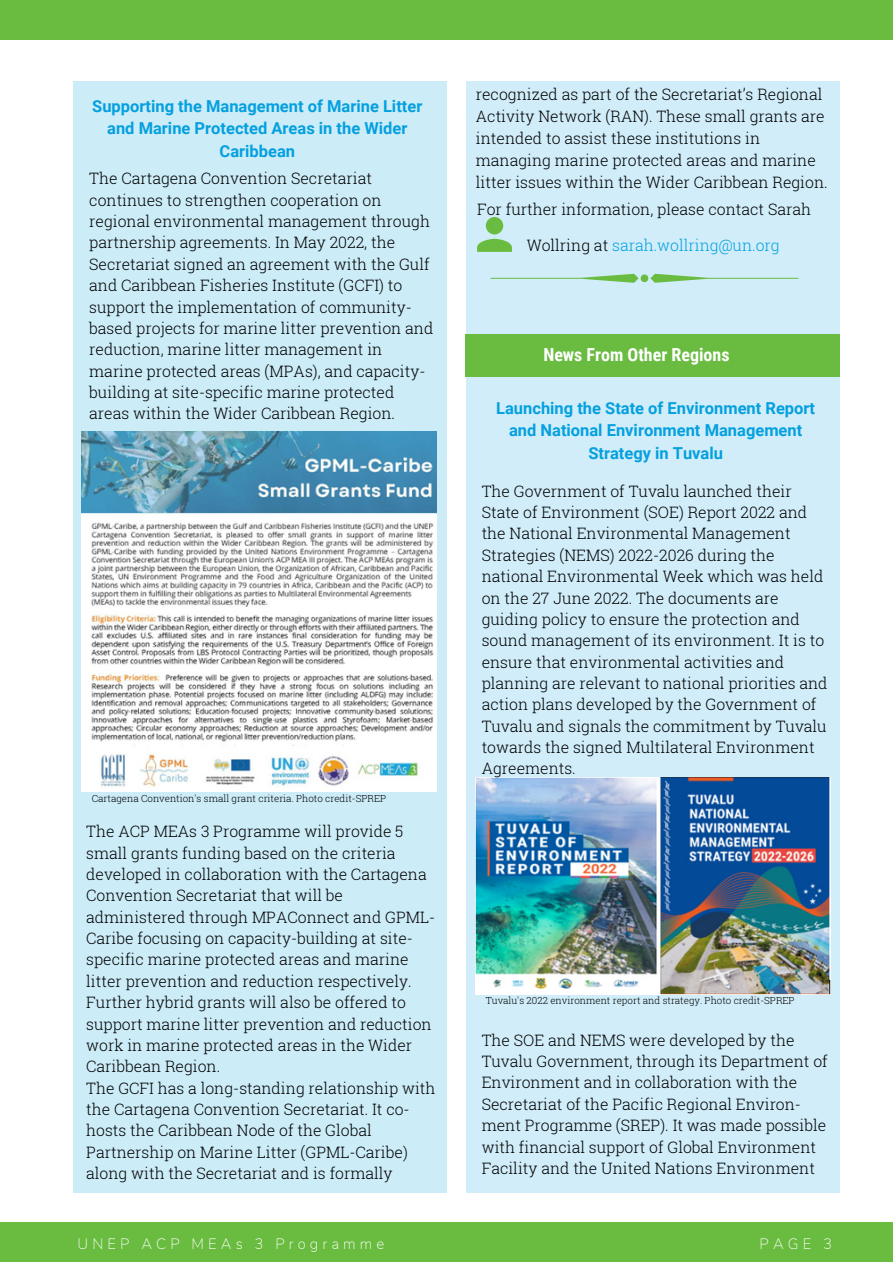
<style>
.page{position:relative;width:893px;height:1264px;background:#fff}
.page>*{position:absolute;margin:0;border:0;box-sizing:border-box;transform-origin:0 0}
.t1{font:700 18px "Roboto Condensed";color:#fff}
.t2{font:700 16.5px/22.5px "Roboto";color:#04a0df;text-align:center}
.t3{font:300 15.75px/21.3px "Roboto Slab";color:#000}
.t4{font:300 15.75px "Roboto Slab";color:#04a0df}
.t5{font:200 15px "Nunito Sans";letter-spacing:.27em;color:#fff}
.t6{font:300 9.75px "Roboto Slab";color:#000}
.s1{color:#000}
</style>
<div class="page">
<div style="left:73px;top:82px;width:373px;height:1110px;background:#ccecf8"></div>
<div style="left:466px;top:82px;width:374px;height:1110px;background:#d0edf9"></div>
<div style="left:0;top:1222px;width:892px;height:40px;background:#69bc3f"></div>
<svg style="left:490px;top:274px;width:308px;height:9px"></svg>
<div style="left:0;top:0;width:892px;height:39px;background:#69bc3f"></div>
<svg style="left:477px;top:217px;width:35px;height:35px"></svg>
<img style="left:82px;top:432px;width:354px;height:359px">
<div style="left:465px;top:334px;width:374px;height:43px;background:#69bc3f"></div>
<img style="left:476px;top:777px;width:354px;height:217px">
<p class="t2" style="left:92px;top:95px;width:331px">Supporting the Management of Marine Litter and Marine Protected Areas in the Wider<br>Caribbean</p>
<p class="t3" style="left:89px;top:167px;width:345px">The Cartagena Convention Secretariat continues to strengthen cooperation on regional environmental management through partnership agreements. In May 2022, the Secretariat signed an agreement with the Gulf and Caribbean Fisheries Institute (GCFI) to support the implementation of community&shy;based projects for marine litter prevention and reduction, marine litter management in marine protected areas (MPAs), and capacity&shy;building at site-specific marine protected areas within the Wider Caribbean Region.</p>
<p class="t6" style="left:92px;top:791px;width:296px">Cartagena Convention's small grant criteria. Photo credit-SPREP</p>
<p class="t3" style="left:86px;top:820px;width:351px">The ACP MEAs 3 Programme will provide 5 small grants funding based on the criteria developed in collaboration with the Cartagena Convention Secretariat that will be administered through MPAConnect and GPML-Caribe focusing on capacity-building at site&shy;specific marine protected areas and marine litter prevention and reduction respectively.<br>Further hybrid grants will also be offered to support marine litter prevention and reduction work in marine protected areas in the Wider Caribbean Region.<br>The GCFI has a long-standing relationship with the Cartagena Convention Secretariat. It co&shy;hosts the Caribbean Node of the Global Partnership on Marine Litter (GPML-Caribe) along with the Secretariat and is formally</p>
<p class="t3" style="left:476px;top:83px;width:353px;line-height:21.9px">recognized as part of the Secretariat’s Regional Activity Network (RAN). These small grants are intended to assist these institutions in managing marine protected areas and marine litter issues within the Wider Caribbean Region.</p>
<p class="t3" style="left:477px;top:198px;width:335px">For further information, please contact Sarah</p>
<p class="t4" style="left:527px;top:234px;width:254px"><span class="s1">Wollring at</span> sarah.wollring@un.org</p>
<p class="t1" style="left:543px;top:345px;width:188px">News From Other Regions</p>
<p class="t2" style="left:496px;top:397px;width:320px">Launching the State of Environment Report and National Environment Management<br>Strategy in Tuvalu</p>
<p class="t3" style="left:481px;top:480px;width:347px">The Government of Tuvalu launched their State of Environment (SOE) Report 2022 and the National Environmental Management Strategies (NEMS) 2022-2026 during the national Environmental Week which was held on the 27 June 2022. The documents are guiding policy to ensure the protection and sound management of its environment. It is to ensure that environmental activities and planning are relevant to national priorities and action plans developed by the Government of Tuvalu and signals the commitment by Tuvalu towards the signed Multilateral Environment Agreements.</p>
<p class="t6" style="left:485px;top:993px;width:310px">Tuvalu's 2022 environment report and strategy. Photo credit-SPREP</p>
<p class="t3" style="left:481px;top:1028px;width:347px">The SOE and NEMS were developed by the Tuvalu Government, through its Department of Environment and in collaboration with the Secretariat of the Pacific Regional Environ&shy;ment Programme (SREP). It was made possible with financial support of Global Environment Facility and the United Nations Environment</p>
<p class="t5" style="left:78px;top:1233px;width:308px">UNEP ACP MEAs 3 Programme</p>
<p class="t5" style="left:759px;top:1233px;width:74px">PAGE 3</p>
</div>
